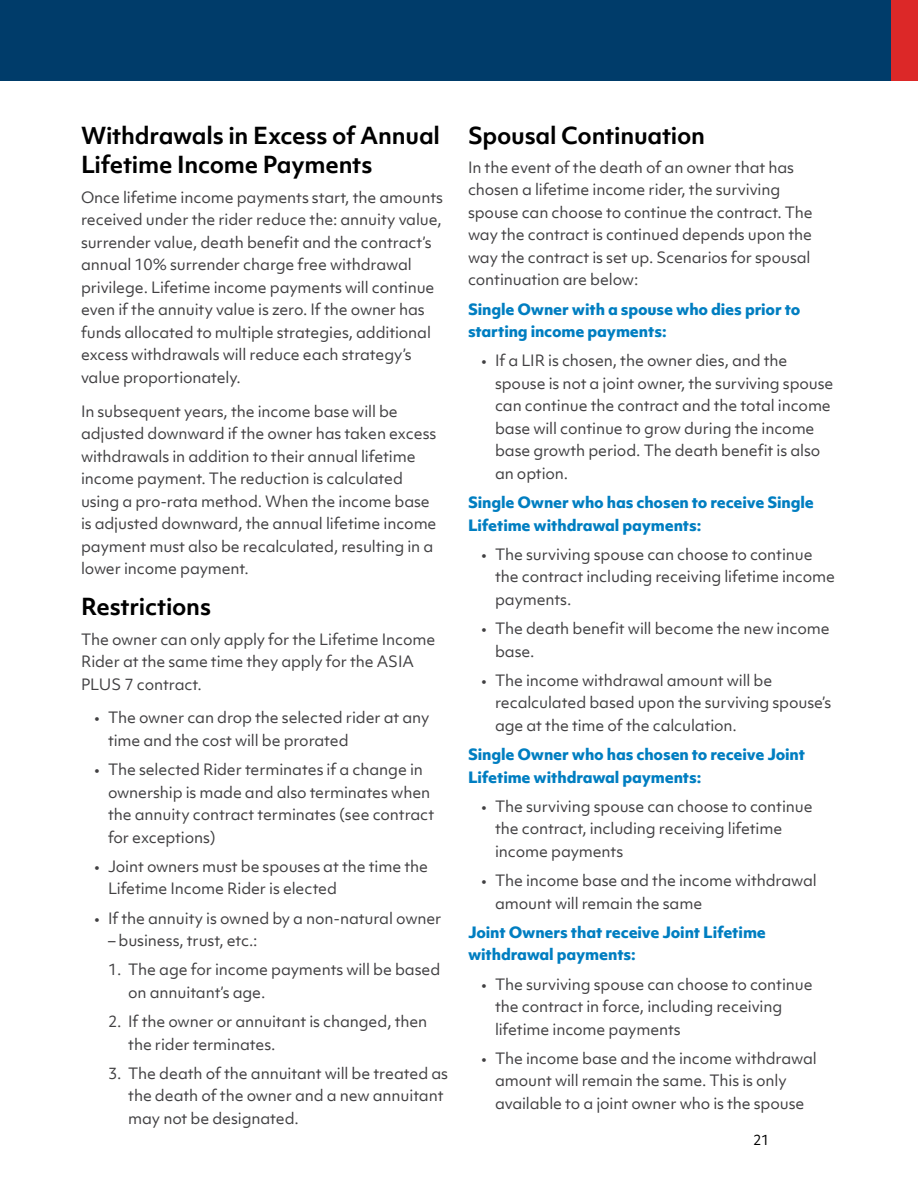
<style>
.page{position:relative;width:918px;height:1188px;background:#fff}
.page>*{position:absolute;margin:0;border:0;box-sizing:border-box;transform-origin:0 0}
.t1{font:700 22.5px/30px "Objektiv Mk 1";letter-spacing:-.01em;color:#000}
.t2{font:15px/22.5px "Objektiv Mk 1";letter-spacing:-.01em;color:#414042}
.t3{font:800 15px/22.5px "Objektiv Mk 1";letter-spacing:-.01em;color:#007ec1}
.t4{font:13.5px "Objektiv Mk 1";color:#000}
</style>
<div class="page">
<div style="left:0;top:0;width:918px;height:81px;background:#003c6a"></div>
<div style="left:892px;top:0;width:26px;height:81px;background:#dc2828"></div>
<h1 class="t1" style="left:81px;top:120px;width:361px">Withdrawals in Excess of Annual<br>Lifetime Income Payments</h1>
<p class="t2" style="left:81px;top:186px;width:364px">Once lifetime income payments start, the amounts received under the rider reduce the: annuity value, surrender value, death benefit and the contract’s annual 10% surrender charge free withdrawal privilege. Lifetime income payments will continue even if the annuity value is zero. If the owner has funds allocated to multiple strategies, additional excess withdrawals will reduce each strategy’s value proportionately.</p>
<p class="t2" style="left:81px;top:400px;width:357px">In subsequent years, the income base will be adjusted downward if the owner has taken excess withdrawals in addition to their annual lifetime income payment. The reduction is calculated using a pro-rata method. When the income base is adjusted downward, the annual lifetime income payment must also be recalculated, resulting in a lower income payment.</p>
<h1 class="t1" style="left:81px;top:591px;width:132px">Restrictions</h1>
<p class="t2" style="left:81px;top:628px;width:356px">The owner can only apply for the Lifetime Income<br>Rider at the same time they apply for the ASIA<br>PLUS 7 contract.</p>
<p class="t2" style="left:108px;top:706px;width:323px;text-indent:-14px">• The owner can drop the selected rider at any time and the cost will be prorated</p>
<p class="t2" style="left:108px;top:758px;width:328px;text-indent:-14px">• The selected Rider terminates if a change in ownership is made and also terminates when the annuity contract terminates (see contract for exceptions)</p>
<p class="t2" style="left:108px;top:855px;width:322px;text-indent:-14px">• Joint owners must be spouses at the time the<br>Lifetime Income Rider is elected</p>
<p class="t2" style="left:94px;top:907px;width:348px">• If the annuity is owned by a non-natural owner</p>
<p class="t2" style="left:108px;top:929px;width:151px">– business, trust, etc.:</p>
<p class="t2" style="left:128px;top:958px;width:314px;text-indent:-20px">1. The age for income payments will be based on annuitant’s age.</p>
<p class="t2" style="left:128px;top:1010px;width:301px;text-indent:-20px">2. If the owner or annuitant is changed, then the rider terminates.</p>
<p class="t2" style="left:128px;top:1062px;width:321px;text-indent:-20px">3. The death of the annuitant will be treated as the death of the owner and a new annuitant may not be designated.</p>
<h1 class="t1" style="left:468px;top:120px;width:239px">Spousal Continuation</h1>
<p class="t2" style="left:468px;top:156px;width:346px">In the event of the death of an owner that has chosen a lifetime income rider, the surviving spouse can choose to continue the contract. The way the contract is continued depends upon the way the contract is set up. Scenarios for spousal continuation are below:</p>
<p class="t3" style="left:468px;top:297px;width:334px">Single Owner with a spouse who dies prior to starting income payments:</p>
<p class="t2" style="left:495px;top:349px;width:340px;text-indent:-14px">• If a LIR is chosen, the owner dies, and the spouse is not a joint owner, the surviving spouse can continue the contract and the total income base will continue to grow during the income base growth period. The death benefit is also an option.</p>
<p class="t3" style="left:468px;top:491px;width:347px">Single Owner who has chosen to receive Single<br>Lifetime withdrawal payments:</p>
<p class="t2" style="left:495px;top:543px;width:342px;text-indent:-14px">• The surviving spouse can choose to continue the contract including receiving lifetime income payments.</p>
<p class="t2" style="left:495px;top:617px;width:336px;text-indent:-14px">• The death benefit will become the new income base.</p>
<p class="t2" style="left:495px;top:669px;width:338px;text-indent:-14px">• The income withdrawal amount will be recalculated based upon the surviving spouse’s age at the time of the calculation.</p>
<p class="t3" style="left:468px;top:743px;width:339px">Single Owner who has chosen to receive Joint<br>Lifetime withdrawal payments:</p>
<p class="t2" style="left:495px;top:795px;width:319px;text-indent:-14px">• The surviving spouse can choose to continue the contract, including receiving lifetime income payments</p>
<p class="t2" style="left:495px;top:869px;width:323px;text-indent:-14px">• The income base and the income withdrawal amount will remain the same</p>
<p class="t3" style="left:468px;top:920px;width:299px">Joint Owners that receive Joint Lifetime withdrawal payments:</p>
<p class="t2" style="left:495px;top:973px;width:319px;text-indent:-14px">• The surviving spouse can choose to continue the contract in force, including receiving lifetime income payments</p>
<p class="t2" style="left:495px;top:1047px;width:323px;text-indent:-14px">• The income base and the income withdrawal amount will remain the same. This is only available to a joint owner who is the spouse</p>
<p class="t4" style="left:753px;top:1131px;width:18px">21</p>
</div>
